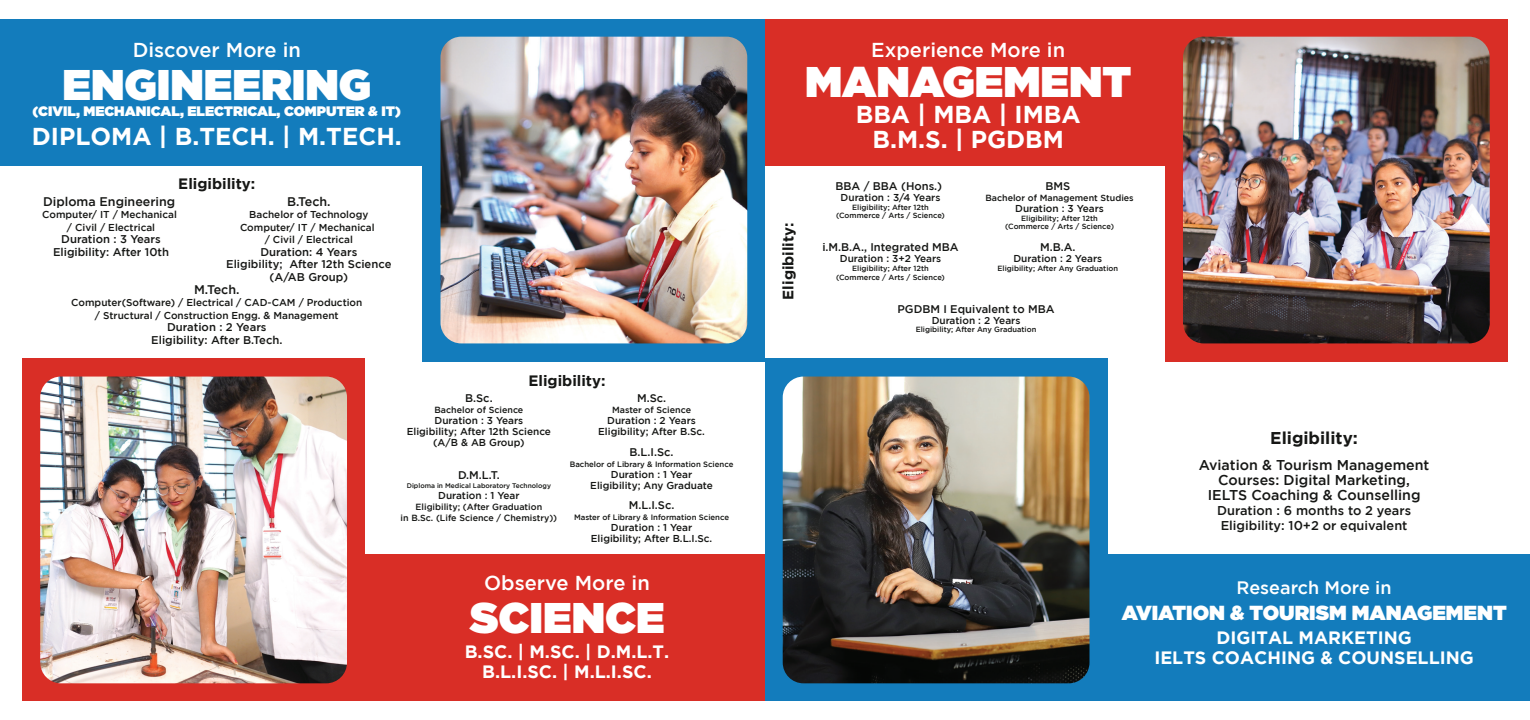
<style>
.page{position:relative;width:1530px;height:720px;background:#fff}
.page>*{position:absolute;margin:0;border:0;box-sizing:border-box;transform-origin:0 0}
.t1{font:900 42.88px "Gotham";color:#fff}
.t2{font:700 24.38px/25px "Gotham";color:#fff;text-align:center}
.t3{font:900 20.38px "Gotham";color:#fff}
.t4{font:500 20.12px "Gotham";color:#fff}
.t5{font:500 18px "Gotham";color:#fff}
.t6{font:700 17.88px/20.1px "Gotham";color:#fff;text-align:center}
.t7{font:700 17px "Gotham";color:#161715}
.t8{font:700 15px "Gotham";color:#161715}
.t9{font:500 14.25px/15px "Gotham";color:#161715;text-align:center}
.t10{font:900 13.75px "Gotham";color:#fff}
.t11{font:500 12.75px/15px "Gotham";color:#161715}
.t12{font:500 12.5px "Gotham";color:#161715}
.t13{font:500 11.25px/12.5px "Gotham";color:#161715;text-align:center}
.t14{font:500 11.12px "Gotham";color:#161715}
.t15{font:500 10px/11.1px "Gotham";color:#161715;text-align:center}
.t16{font:500 8.88px/11.1px "Gotham";color:#161715;text-align:center}
.t17{font:500 7.75px "Gotham";color:#161715}
.t18{font:500 7.5px/8.8px "Gotham";color:#161715;text-align:center}
.t19{font:500 6.62px "Gotham";color:#161715}
</style>
<div class="page">
<div style="left:0;top:19px;width:675px;height:147px;background:#137cbc"></div>
<div style="left:423px;top:19px;width:342px;height:342px;background:#137cbc"></div>
<img style="left:440px;top:37px;width:307px;height:306px">
<div style="left:22px;top:554px;width:743px;height:147px;background:#d92e26"></div>
<div style="left:22px;top:359px;width:343px;height:342px;background:#d92e26"></div>
<img style="left:40px;top:377px;width:307px;height:306px">
<div style="left:765px;top:554px;width:765px;height:147px;background:#137cbc"></div>
<div style="left:765px;top:359px;width:342px;height:342px;background:#137cbc"></div>
<div style="left:765px;top:19px;width:743px;height:147px;background:#d92e26"></div>
<div style="left:1165px;top:19px;width:343px;height:342px;background:#d92e26"></div>
<img style="left:1183px;top:37px;width:307px;height:306px">
<img style="left:783px;top:377px;width:307px;height:306px">
<h3 class="t4" style="left:133px;top:39px;width:170px">Discover More in</h3>
<h1 class="t1" style="left:63px;top:54px;width:310px">ENGINEERING</h1>
<h3 class="t10" style="left:33px;top:102px;width:370px">(CIVIL, MECHANICAL, ELECTRICAL, COMPUTER &amp; IT)</h3>
<h2 class="t2" style="left:32px;top:123px;width:371px">DIPLOMA | B.TECH. | M.TECH.</h2>
<h3 class="t8" style="left:178px;top:175px;width:79px">Eligibility:</h3>
<p class="t12" style="left:43px;top:194px;width:134px">Diploma Engineering</p>
<p class="t15" style="left:42px;top:208px;width:136px;line-height:12.5px">Computer/ IT / Mechanical / Civil / Electrical</p>
<p class="t13" style="left:53px;top:233px;width:118px">Duration : 3 Years<br>Eligibility: After 10th</p>
<p class="t12" style="left:287px;top:194px;width:45px">B.Tech.</p>
<p class="t15" style="left:240px;top:208px;width:136px;line-height:12.5px">Bachelor of Technology<br>Computer/ IT / Mechanical / Civil / Electrical</p>
<p class="t13" style="left:226px;top:245px;width:167px">Duration: 4 Years<br>Eligibility; After 12th Science (A/AB Group)</p>
<p class="t12" style="left:194px;top:282px;width:47px">M.Tech.</p>
<p class="t15" style="left:71px;top:296px;width:293px;line-height:12.5px">Computer(Software) / Electrical / CAD-CAM / Production / Structural / Construction Engg. &amp; Management</p>
<p class="t13" style="left:151px;top:321px;width:133px">Duration : 2 Years<br>Eligibility: After B.Tech.</p>
<h3 class="t8" style="left:528px;top:372px;width:79px">Eligibility:</h3>
<p class="t14" style="left:465px;top:391px;width:29px">B.Sc.</p>
<p class="t16" style="left:435px;top:404px;width:90px">Bachelor of Science</p>
<p class="t15" style="left:407px;top:414px;width:146px">Duration : 3 Years<br>Eligibility; After 12th Science (A/B &amp; AB Group)</p>
<p class="t14" style="left:458px;top:468px;width:43px">D.M.L.T.</p>
<p class="t19" style="left:407px;top:482px;width:146px">Diploma in Medical Laboratory Technology</p>
<p class="t15" style="left:438px;top:489px;width:83px">Duration : 1 Year</p>
<p class="t16" style="left:401px;top:501px;width:158px">Eligibility; (After Graduation<br>in B.Sc. (Life Science / Chemistry))</p>
<p class="t14" style="left:637px;top:391px;width:31px">M.Sc.</p>
<p class="t16" style="left:612px;top:404px;width:81px">Master of Science</p>
<p class="t15" style="left:598px;top:414px;width:108px">Duration : 2 Years<br>Eligibility; After B.Sc.</p>
<p class="t14" style="left:630px;top:446px;width:45px">B.L.I.Sc.</p>
<p class="t17" style="left:570px;top:460px;width:165px">Bachelor of Library &amp; Information Science</p>
<p class="t15" style="left:590px;top:469px;width:124px">Duration : 1 Year<br>Eligibility; Any Graduate</p>
<p class="t14" style="left:629px;top:499px;width:47px">M.L.I.Sc.</p>
<p class="t17" style="left:574px;top:513px;width:157px">Master of Library &amp; Information Science</p>
<p class="t15" style="left:591px;top:522px;width:123px">Duration : 1 Year<br>Eligibility; After B.L.I.Sc.</p>
<h3 class="t4" style="left:484px;top:572px;width:167px">Observe More in</h3>
<h1 class="t1" style="left:470px;top:587px;width:196px">SCIENCE</h1>
<h3 class="t6" style="left:465px;top:641px;width:206px">B.SC. | M.SC. | D.M.L.T.<br>B.L.I.SC. | M.L.I.SC.</h3>
<h3 class="t4" style="left:871px;top:39px;width:195px">Experience More in</h3>
<h1 class="t1" style="left:805px;top:51px;width:328px">MANAGEMENT</h1>
<h2 class="t2" style="left:856px;top:101px;width:226px">BBA | MBA | IMBA<br>B.M.S. | PGDBM</h2>
<h3 class="t8" style="left:779px;top:300px;width:79px;rotate:-90deg">Eligibility:</h3>
<p class="t14" style="left:835px;top:179px;width:108px">BBA / BBA (Hons.)</p>
<p class="t15" style="left:841px;top:191px;width:101px">Duration : 3/4 Years</p>
<p class="t18" style="left:836px;top:202px;width:110px">Eligibility; After 12th (Commerce / Arts / Science)</p>
<p class="t14" style="left:1045px;top:179px;width:26px">BMS</p>
<p class="t16" style="left:985px;top:192px;width:150px">Bachelor of Management Studies</p>
<p class="t15" style="left:1015px;top:203px;width:90px">Duration : 3 Years</p>
<p class="t18" style="left:1005px;top:213px;width:110px">Eligibility; After 12th (Commerce / Arts / Science)</p>
<p class="t14" style="left:822px;top:241px;width:138px">i.M.B.A., Integrated MBA</p>
<p class="t15" style="left:840px;top:253px;width:103px">Duration : 3+2 Years</p>
<p class="t18" style="left:836px;top:264px;width:110px">Eligibility; After 12th (Commerce / Arts / Science)</p>
<p class="t14" style="left:1040px;top:241px;width:37px">M.B.A.</p>
<p class="t15" style="left:1013px;top:253px;width:90px">Duration : 2 Years</p>
<p class="t18" style="left:998px;top:264px;width:122px">Eligibility; After Any Graduation</p>
<p class="t14" style="left:897px;top:302px;width:159px">PGDBM I Equivalent to MBA</p>
<p class="t15" style="left:932px;top:314px;width:90px">Duration : 2 Years</p>
<p class="t18" style="left:916px;top:325px;width:122px">Eligibility; After Any Graduation</p>
<h3 class="t7" style="left:1270px;top:429px;width:89px">Eligibility:</h3>
<h3 class="t9" style="left:1199px;top:457px;width:232px">Aviation &amp; Tourism Management<br>Courses: Digital Marketing,<br>IELTS Coaching &amp; Counselling</h3>
<p class="t11" style="left:1217px;top:502px;width:195px">Duration : 6 months to 2 years<br>Eligibility: 10+2 or equivalent</p>
<h3 class="t5" style="left:1237px;top:577px;width:156px">Research More in</h3>
<h3 class="t3" style="left:1122px;top:598px;width:386px">AVIATION &amp; TOURISM MANAGEMENT</h3>
<h3 class="t6" style="left:1154px;top:628px;width:321px">DIGITAL MARKETING<br>IELTS COACHING &amp; COUNSELLING</h3>
</div>
